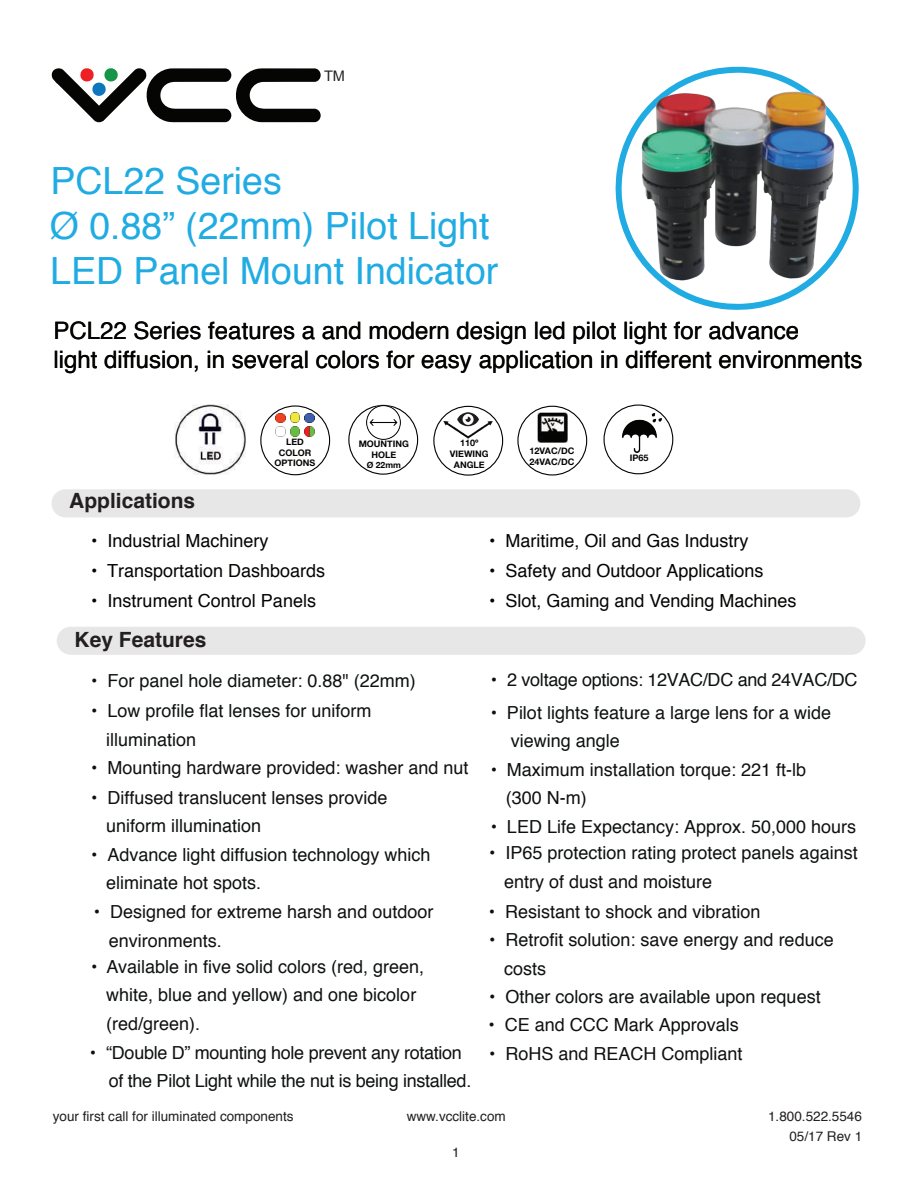
<style>
.page{position:relative;width:918px;height:1188px;background:#fff}
.page>*{position:absolute;margin:0;border:0;box-sizing:border-box;transform-origin:0 0}
.t1{font:37.5px/45px "Helvetica";color:#20ace3}
.t2{font:24px/28.8px "Helvetica";color:#040503}
.t3{font:700 21px "Helvetica";color:#231f20}
.t4{font:18px/28.5px "Helvetica";color:#0f1111}
.t5{font:18px "Helvetica";color:#040503}
.t6{font:14.55px "Arial";color:#231f20}
.t7{font:13.5px/20.1px "Helvetica";color:#231f20;text-align:right}
.t8{font:700 9px/10.8px "Helvetica Neue";color:#040503;text-align:center}
.t9{font:700 8.55px "Helvetica Neue";color:#040503}
</style>
<div class="page">
<div style="left:52px;top:489px;width:808px;height:28px;background:#e6e7e6;border-radius:14px"></div>
<svg style="left:51px;top:68px;width:270px;height:55px"></svg>
<svg style="left:433px;top:406px;width:70px;height:70px"></svg>
<img style="left:443px;top:412px;width:50px;height:27px">
<svg style="left:517px;top:406px;width:70px;height:70px"></svg>
<img style="left:537px;top:413px;width:30px;height:30px">
<div style="left:57px;top:627px;width:809px;height:28px;background:#e6e7e6;border-radius:14px"></div>
<svg style="left:616px;top:66px;width:243px;height:244px"></svg>
<svg style="left:260px;top:405px;width:70px;height:70px"></svg>
<svg style="left:348px;top:405px;width:70px;height:70px"></svg>
<img style="left:366px;top:406px;width:35px;height:34px">
<svg style="left:603px;top:405px;width:70px;height:69px"></svg>
<img style="left:622px;top:413px;width:39px;height:39px">
<img style="left:175px;top:404px;width:71px;height:71px">
<img style="left:642px;top:91px;width:192px;height:190px">
<p class="t6" style="left:324px;top:66px;width:23px">TM</p>
<h1 class="t1" style="left:50px;top:159px;width:450px">PCL22 Series<br>Ø 0.88” (22mm) Pilot Light<br>LED Panel Mount Indicator</h1>
<h2 class="t2" style="left:54px;top:317px;width:810px">PCL22 Series features a and modern design led pilot light for advance<br>light diffusion, in several colors for easy application in different environments</h2>
<p class="t3" style="left:69px;top:484px;width:128px">Applications</p>
<p class="t8" style="left:275px;top:437px;width:42px">LED<br>COLOR<br>OPTIONS</p>
<p class="t8" style="left:359px;top:439px;width:52px">MOUNTING<br>HOLE</p>
<p class="t9" style="left:367px;top:459px;width:36px">Ø 22mm</p>
<p class="t5" style="left:91px;top:526px;width:179px">• Industrial Machinery</p>
<p class="t5" style="left:91px;top:556px;width:236px">• Transportation Dashboards</p>
<p class="t5" style="left:91px;top:586px;width:226px">• Instrument Control Panels</p>
<p class="t3" style="left:75px;top:623px;width:133px">Key Features</p>
<p class="t4" style="left:91px;top:667px;width:326px">• For panel hole diameter: 0.88" (22mm)</p>
<p class="t8" style="left:450px;top:438px;width:40px">110º<br>VIEWING<br>ANGLE</p>
<p class="t8" style="left:530px;top:445px;width:46px;text-align:left">12VAC/DC<br>24VAC/DC</p>
<p class="t8" style="left:630px;top:453px;width:20px">IP65</p>
<p class="t5" style="left:489px;top:526px;width:261px">• Maritime, Oil and Gas Industry</p>
<p class="t5" style="left:489px;top:556px;width:276px">• Safety and Outdoor Applications</p>
<p class="t5" style="left:489px;top:586px;width:309px">• Slot, Gaming and Vending Machines</p>
<p class="t4" style="left:491px;top:666px;width:368px">• 2 voltage options: 12VAC/DC and 24VAC/DC</p>
<p class="t4" style="left:106px;top:697px;width:267px;text-indent:-15px">• Low profile flat lenses for uniform illumination</p>
<p class="t4" style="left:91px;top:754px;width:379px">• Mounting hardware provided: washer and nut</p>
<p class="t4" style="left:106px;top:784px;width:283px;text-indent:-15px">• Diffused translucent lenses provide uniform illumination</p>
<p class="t4" style="left:106px;top:841px;width:326px;text-indent:-15px">• Advance light diffusion technology which eliminate hot spots.</p>
<p class="t4" style="left:109px;top:898px;width:326px;text-indent:-15px">• Designed for extreme harsh and outdoor environments.</p>
<p class="t4" style="left:106px;top:953px;width:320px;text-indent:-15px">• Available in five solid colors (red, green, white, blue and yellow) and one bicolor (red/green).</p>
<p class="t4" style="left:109px;top:1039px;width:364px;text-indent:-19px">• “Double D” mounting hole prevent any rotation of the Pilot Light while the nut is being installed.</p>
<p class="t4" style="left:511px;top:699px;width:322px;text-indent:-20px">• Pilot lights feature a large lens for a wide viewing angle</p>
<p class="t4" style="left:506px;top:756px;width:302px;text-indent:-15px">• Maximum installation torque: 221 ft-lb (300 N-m)</p>
<p class="t4" style="left:491px;top:813px;width:367px">• LED Life Expectancy: Approx. 50,000 hours</p>
<p class="t4" style="left:504px;top:839px;width:355px;text-indent:-15px">• IP65 protection rating protect panels against entry of dust and moisture</p>
<p class="t4" style="left:489px;top:898px;width:273px">• Resistant to shock and vibration</p>
<p class="t4" style="left:504px;top:926px;width:331px;text-indent:-15px">• Retrofit solution: save energy and reduce costs</p>
<p class="t4" style="left:489px;top:983px;width:333px">• Other colors are available upon request</p>
<p class="t4" style="left:488px;top:1011px;width:252px">• CE and CCC Mark Approvals</p>
<p class="t4" style="left:489px;top:1040px;width:255px">• RoHS and REACH Compliant</p>
<p class="t7" style="left:53px;top:1107px;width:242px">your first call for illuminated components</p>
<p class="t7" style="left:407px;top:1107px;width:101px">www.vcclite.com</p>
<p class="t7" style="left:768px;top:1107px;width:96px">1.800.522.5546<br>05/17 Rev 1</p>
<p class="t7" style="left:452px;top:1142px;width:9px">1</p>
</div>
